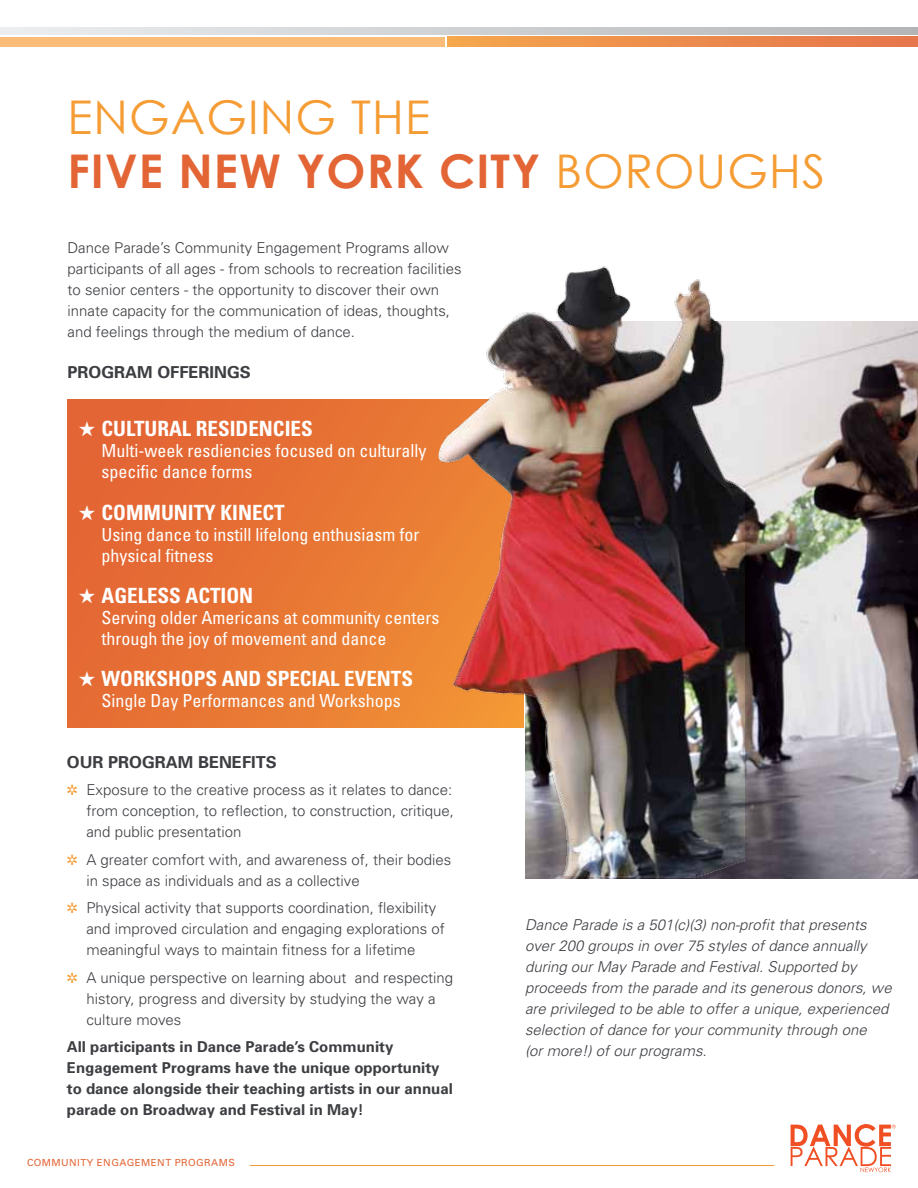
<style>
.page{position:relative;width:918px;height:1188px;background:#fff}
.page>*{position:absolute;margin:0;border:0;box-sizing:border-box;transform-origin:0 0}
.t1{font:46.5px/54px "Century Gothic";letter-spacing:.025em;color:#f59c34}
.t2{font:700 condensed 21px "Univers";color:#fff}
.t3{font:condensed 18px/21px "Univers";color:#fff}
.t4{font:700 16.5px "Univers";color:#3c3e42}
.t5{font:300 15px/21px "Univers";color:#3c3e42}
.t6{font:italic 300 15px/21px "Univers";color:#3c3e42}
.t7{font:700 15px/21px "Univers";color:#3c3e42}
.t8{font:9.75px "Univers";letter-spacing:.045em;color:#e36434}
.s1{font-weight:700;color:#e36434}
.s2{color:#f59c34}
</style>
<div class="page">
<svg style="left:0;top:27px;width:918px;height:8px;background:#cfd1d3"></svg>
<div style="left:0;top:37px;width:445px;height:9px;background:#fabc79"></div>
<svg style="left:447px;top:37px;width:471px;height:9px;background:#ec8d4c"></svg>
<svg style="left:791px;top:1124px;width:105px;height:48px"></svg>
<hr style="left:250px;top:1165px;width:524px;height:1px;background:#f59c34">
<svg style="left:68px;top:399px;width:361px;height:328px;background:#e77234"></svg>
<img style="left:744px;top:321px;width:174px;height:557px">
<img style="left:429px;top:266px;width:315px;height:612px">
<h1 class="t1" style="left:68px;top:89px;width:759px">ENGAGING THE<br><span class="s1">FIVE NEW YORK CITY</span> BOROUGHS</h1>
<p class="t5" style="left:68px;top:237px;width:396px">Dance Parade’s Community Engagement Programs allow participants of all ages - from schools to recreation facilities to senior centers - the opportunity to discover their own innate capacity for the communication of ideas, thoughts, and feelings through the medium of dance.</p>
<p class="t4" style="left:68px;top:362px;width:185px">PROGRAM OFFERINGS</p>
<h2 class="t2" style="left:79px;top:416px;width:236px">★ CULTURAL RESIDENCIES</h2>
<p class="t3" style="left:102px;top:440px;width:326px">Multi-week resdiencies focused on culturally specific dance forms</p>
<h2 class="t2" style="left:79px;top:499px;width:94px">★ COMMUNIT</h2>
<h2 class="t2" style="left:204px;top:499px;width:82px">Y KINECT</h2>
<p class="t3" style="left:102px;top:524px;width:319px">Using dance to instill lifelong enthusiasm for physical fitness</p>
<h2 class="t2" style="left:79px;top:583px;width:176px">★ AGELESS ACTION</h2>
<p class="t3" style="left:102px;top:607px;width:339px">Serving older Americans at community centers through the joy of movement and dance</p>
<h2 class="t2" style="left:79px;top:666px;width:158px">★ WORKSHOPS AND</h2>
<h2 class="t2" style="left:266px;top:666px;width:149px">SPECIAL EVENTS</h2>
<p class="t3" style="left:102px;top:690px;width:301px">Single Day Performances and Workshops</p>
<p class="t4" style="left:67px;top:752px;width:65px">Our Program</p>
<p class="t4" style="left:198px;top:752px;width:21px">Benefi</p>
<p class="t4" style="left:256px;top:752px;width:20px">ts</p>
<p class="t5" style="left:86px;top:780px;width:369px;text-align:justify;text-indent:-20px"><span class="s2">✲</span> Exposure to the creative process as it relates to dance: from conception, to reflection, to construction, critique, and public presentation</p>
<p class="t5" style="left:86px;top:849px;width:367px;text-indent:-20px"><span class="s2">✲</span> A greater comfort with, and awareness of, their bodies in space as individuals and as a collective</p>
<p class="t5" style="left:86px;top:898px;width:360px;text-indent:-20px"><span class="s2">✲</span> Physical activity that supports coordination, flexibility and improved circulation and engaging explorations of meaningful ways to maintain fitness for a lifetime</p>
<p class="t5" style="left:86px;top:967px;width:368px;text-indent:-20px"><span class="s2">✲</span> A unique perspective on learning about and respecting history, progress and diversity by studying the way a culture moves</p>
<p class="t7" style="left:67px;top:1037px;width:388px">All participants in Dance Parade’s Community Engagement Programs have the unique opportunity to dance alongside their teaching artists in our annual parade on Broadway and Festival in May!</p>
<p class="t8" style="left:27px;top:1157px;width:209px">COMMUNITY ENGAGEMENT PROGRAMS</p>
<p class="t6" style="left:525px;top:914px;width:368px">Dance Parade is a 501(c)(3) non-profit that presents over 200 groups in over 75 styles of dance annually during our May Parade and Festival. Supported by proceeds from the parade and its generous donors, we are privileged to be able to offer a unique, experienced selection of dance for your community through one<br>(or more!) of our programs.</p>
</div>
